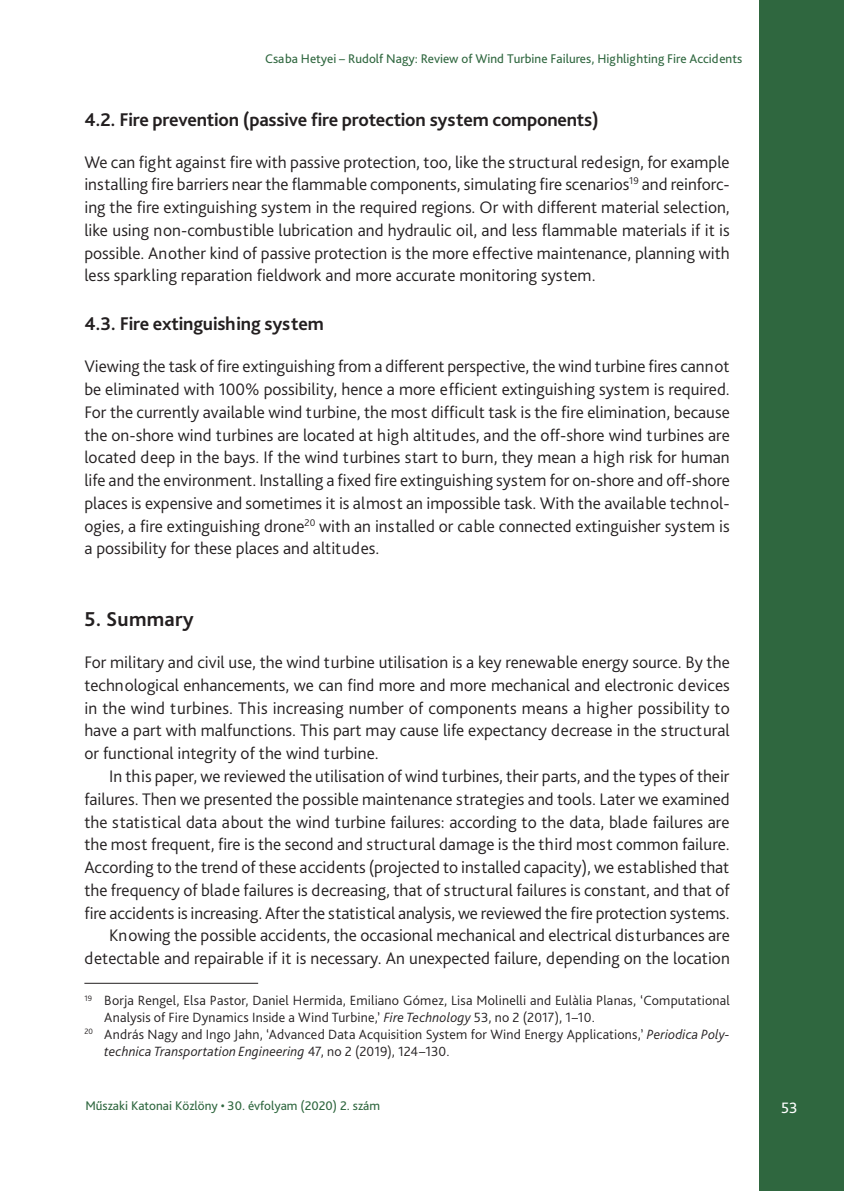
<style>
.page{position:relative;width:844px;height:1191px;background:#fff}
.page>*{position:absolute;margin:0;border:0;box-sizing:border-box;transform-origin:0 0}
.t1{font:700 21px "Bliss Pro";letter-spacing:.01em;color:#231f20}
.t2{font:700 19.25px "Bliss Pro";letter-spacing:-.01em;color:#231f20}
.t3{font:300 17.5px/22.8px "Bliss Pro";color:#231f20;text-align:justify}
.t4{font:15.75px "Bliss Pro";color:#fff}
.t5{font:300 14px "Bliss Pro";letter-spacing:.015em;color:#231f20}
.t6{font:italic 300 14px "Bliss Pro";letter-spacing:.015em;color:#231f20}
.t7{font:13.12px "Bliss Pro";color:#2f673f}
.s1{font-style:italic}
.s2{font-style:normal}
</style>
<div class="page">
<div style="left:759px;top:0;width:84px;height:1191px;background:#2f673f"></div>
<hr style="left:84px;top:982px;width:174px;height:1px;background:#231f20">
<p class="t7" style="left:265px;top:50px;width:478px">Csaba Hetyei – Rudolf Nagy: Review of Wind Turbine Failures, Highlighting Fire Accidents</p>
<p class="t2" style="left:84px;top:107px;width:516px">4.2. Fire prevention (passive fire protection system components)</p>
<p class="t3" style="left:84px;top:150px;width:646px">We can fight against fire with passive protection, too, like the structural redesign, for example installing fire barriers near the flammable components, simulating fire scenarios<sup>19</sup> and reinforc&shy;ing the fire extinguishing system in the required regions. Or with different material selection, like using non-combustible lubrication and hydraulic oil, and less flammable materials if it is possible. Another kind of passive protection is the more effective maintenance, planning with less sparkling reparation fieldwork and more accurate monitoring system.</p>
<p class="t2" style="left:84px;top:312px;width:241px">4.3. Fire extinguishing system</p>
<p class="t3" style="left:84px;top:355px;width:647px">Viewing the task of fire extinguishing from a different perspective, the wind turbine fires cannot be eliminated with 100% possibility, hence a more efficient extinguishing system is required.<br>For the currently available wind turbine, the most difficult task is the fire elimination, because the on-shore wind turbines are located at high altitudes, and the off-shore wind turbines are located deep in the bays. If the wind turbines start to burn, they mean a high risk for human life and the environment. Installing a fixed fire extinguishing system for on-shore and off-shore places is expensive and sometimes it is almost an impossible task. With the available technol&shy;ogies, a fire extinguishing drone<sup>20</sup> with an installed or cable connected extinguisher system is a possibility for these places and altitudes.</p>
<p class="t1" style="left:84px;top:606px;width:111px">5. Summary</p>
<p class="t3" style="left:84px;top:650px;width:646px">For military and civil use, the wind turbine utilisation is a key renewable energy source. By the technological enhancements, we can find more and more mechanical and electronic devices in the wind turbines. This increasing number of components means a higher possibility to have a part with malfunctions. This part may cause life expectancy decrease in the structural or functional integrity of the wind turbine.</p>
<p class="t3" style="left:84px;top:764px;width:646px;text-align:right">In this paper, we reviewed the utilisation of wind turbines, their parts, and the types of their failures. Then we presented the possible maintenance strategies and tools. Later we examined the statistical data about the wind turbine failures: according to the data, blade failures are the most frequent, fire is the second and structural damage is the third most common failure.<br>According to the trend of these accidents (projected to installed capacity), we established that the frequency of blade failures is decreasing, that of structural failures is constant, and that of fire accidents is increasing. After the statistical analysis, we reviewed the fire protection systems.<br>Knowing the possible accidents, the occasional mechanical and electrical disturbances are detectable and repairable if it is necessary. An unexpected failure, depending on the location</p>
<p class="t5" style="left:84px;top:992px;width:646px"><sup>19</sup> Borja Rengel, Elsa Pastor, Daniel Hermida, Emiliano Gómez, Lisa Molinelli and Eulàlia Planas, ‘Computational</p>
<p class="t5" style="left:104px;top:1008px;width:492px">Analysis of Fire Dynamics Inside a Wind Turbine,’ <span class="s1">Fire Technology</span> 53, no 2 (2017), 1–10.</p>
<p class="t5" style="left:84px;top:1025px;width:646px"><sup>20</sup> András Nagy and Ingo Jahn, ‘Advanced Data Acquisition System for Wind Energy Applications,’ <span class="s1">Periodica Poly-</span></p>
<p class="t6" style="left:104px;top:1042px;width:347px">technica Transportation Engineering <span class="s2">47, no 2 (2019), 124–130.</span></p>
<p class="t7" style="left:85px;top:1098px;width:296px">Műszaki Katonai Közlöny • 30. évfolyam (2020) 2. szám</p>
<p class="t4" style="left:781px;top:1098px;width:18px">53</p>
</div>
